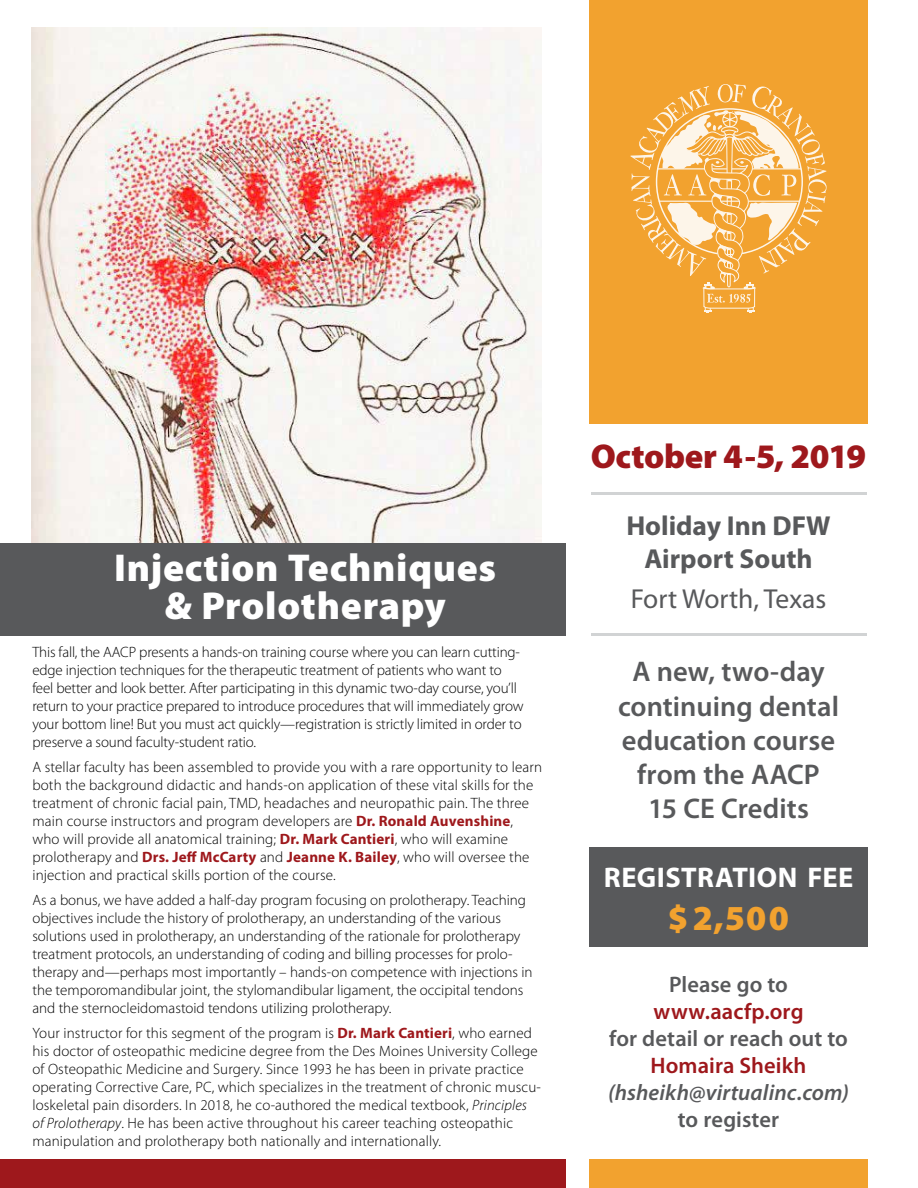
<style>
.page{position:relative;width:918px;height:1188px;background:#fff}
.page>*{position:absolute;margin:0;border:0;box-sizing:border-box;transform-origin:0 0}
.t1{font:900 39px/37.5px "Myriad Pro";letter-spacing:.015em;color:#fff;text-align:center}
.t2{font:900 35.25px "Myriad Pro";color:#f2a22f}
.t3{font:900 34.5px "Myriad Pro";letter-spacing:-.01em;color:#9e181c}
.t4{font:600 28.5px/34.2px "Myriad Pro";color:#58595b;text-align:center}
.t5{font:700 28.5px "Myriad Pro";letter-spacing:.015em;color:#fff}
.t6{font:700 27.45px/33px "Myriad Pro";color:#58595b;text-align:center}
.t7{font:27.45px "Myriad Pro";color:#58595b}
.t8{font:600 22.5px "Myriad Pro";letter-spacing:.005em;color:#58595b}
.t9{font:600 22.5px "Myriad Pro";letter-spacing:.005em;color:#9e181c}
.t10{font:italic 600 22.5px "Myriad Pro";letter-spacing:.005em;color:#58595b}
.t11{font:300 15px/18px "Myriad Pro";color:#000}
.s1{font-weight:700;color:#9e181c}
.s2{font-style:italic}
</style>
<div class="page">
<div style="left:589px;top:847px;width:279px;height:100px;background:#58595b"></div>
<img style="left:32px;top:27px;width:510px;height:516px">
<div style="left:589px;top:0;width:279px;height:424px;background:#f2a22f"></div>
<svg style="left:630px;top:84px;width:197px;height:229px"></svg>
<div style="left:0;top:1160px;width:565px;height:28px;background:#9e181c"></div>
<div style="left:589px;top:1160px;width:279px;height:28px;background:#f2a22f"></div>
<hr style="left:591px;top:633px;width:276px;height:2px;background:#d1d3d4">
<hr style="left:591px;top:492px;width:276px;height:3px;background:#d1d3d4">
<div style="left:0;top:543px;width:565px;height:92px;background:#58595b"></div>
<h1 class="t1" style="left:114px;top:550px;width:384px">Injection Techniques &amp; Prolotherapy</h1>
<p class="t11" style="left:32px;top:643px;width:493px">This fall, the AACP presents a hands-on training course where you can learn cutting&shy;edge injection techniques for the therapeutic treatment of patients who want to feel better and look better. After participating in this dynamic two-day course, you’ll return to your practice prepared to introduce procedures that will immediately grow your bottom line! But you must act quickly—registration is strictly limited in order to preserve a sound faculty-student ratio.</p>
<p class="t11" style="left:32px;top:758px;width:511px">A stellar faculty has been assembled to provide you with a rare opportunity to learn both the background didactic and hands-on application of these vital skills for the treatment of chronic facial pain, TMD, headaches and neuropathic pain. The three main course instructors and program developers are <span class="s1">Dr. Ronald Auvenshine</span>, who will provide all anatomical training; <span class="s1">Dr. Mark Cantieri</span>, who will examine prolotherapy and <span class="s1">Drs. Jeff McCarty</span> and <span class="s1">Jeanne K. Bailey</span>, who will oversee the injection and practical skills portion of the course.</p>
<p class="t11" style="left:32px;top:891px;width:502px">As a bonus, we have added a half-day program focusing on prolotherapy. Teaching objectives include the history of prolotherapy, an understanding of the various solutions used in prolotherapy, an understanding of the rationale for prolotherapy treatment protocols, an understanding of coding and billing processes for prolo&shy;therapy and—perhaps most importantly – hands-on competence with injections in the temporomandibular joint, the stylomandibular ligament, the occipital tendons and the sternocleidomastoid tendons utilizing prolotherapy.</p>
<p class="t11" style="left:32px;top:1023px;width:510px">Your instructor for this segment of the program is <span class="s1">Dr. Mark Cantieri</span>, who earned his doctor of osteopathic medicine degree from the Des Moines University College of Osteopathic Medicine and Surgery. Since 1993 he has been in private practice operating Corrective Care, PC, which specializes in the treatment of chronic muscu&shy;loskeletal pain disorders. In 2018, he co-authored the medical textbook, <span class="s2">Principles of Prolotherapy</span>. He has been active throughout his career teaching osteopathic manipulation and prolotherapy both nationally and internationally.</p>
<h3 class="t3" style="left:591px;top:437px;width:277px">October 4-5, 2019</h3>
<h3 class="t6" style="left:626px;top:509px;width:206px">Holiday Inn DFW<br>Airport South</h3>
<h3 class="t7" style="left:631px;top:582px;width:197px">Fort Worth, Texas</h3>
<h3 class="t4" style="left:618px;top:654px;width:222px">A new, two-day continuing dental education course from the AACP<br>15 CE Credits</h3>
<h3 class="t5" style="left:604px;top:858px;width:251px">REGISTRATION FEE</h3>
<h2 class="t2" style="left:668px;top:899px;width:123px">$2,500</h2>
<h3 class="t8" style="left:669px;top:970px;width:120px">Please go to</h3>
<h3 class="t9" style="left:653px;top:997px;width:152px">www.aacfp.org</h3>
<h3 class="t8" style="left:609px;top:1024px;width:240px">for detail or reach out to</h3>
<h3 class="t9" style="left:651px;top:1051px;width:157px">Homaira Sheikh</h3>
<h3 class="t10" style="left:608px;top:1078px;width:242px">(hsheikh@virtualinc.com)</h3>
<h3 class="t8" style="left:678px;top:1105px;width:103px">to register</h3>
</div>
